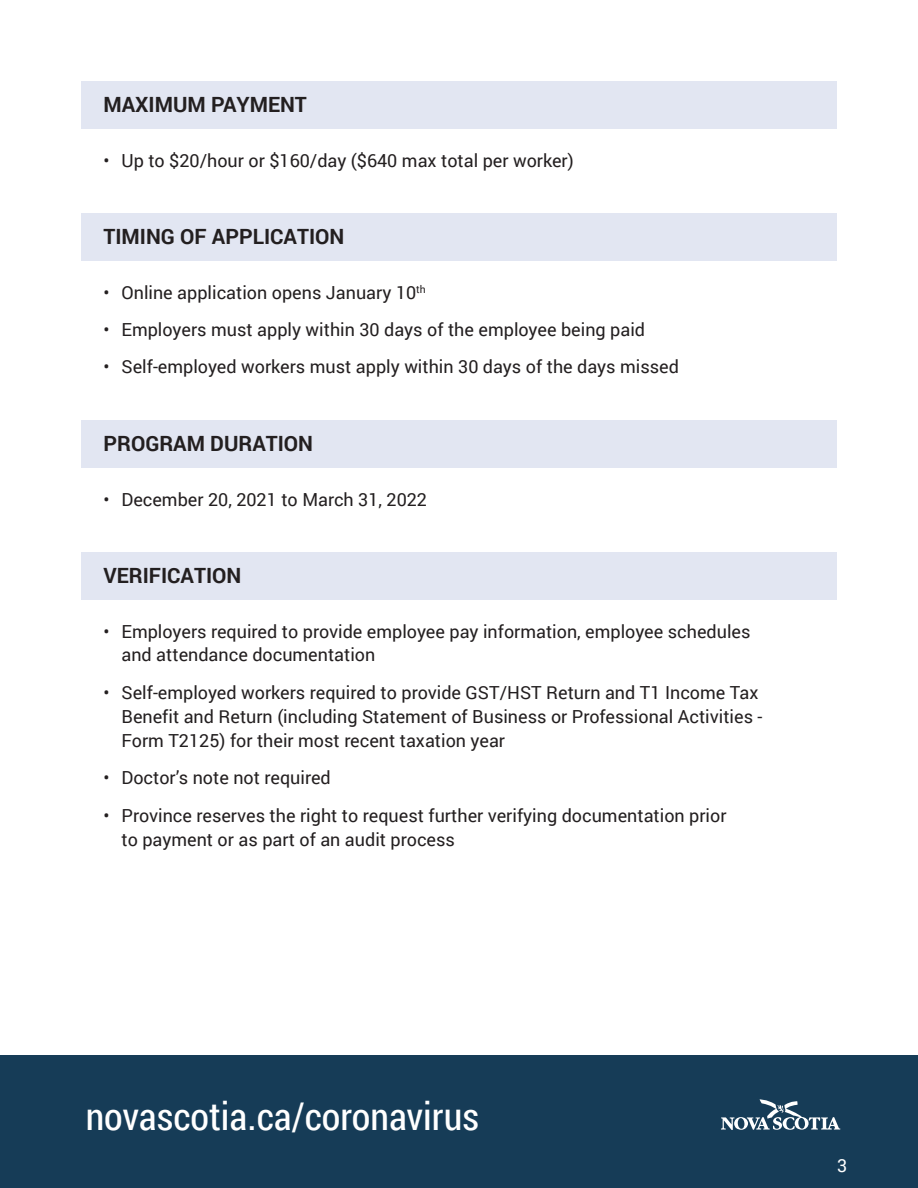
<style>
.page{position:relative;width:918px;height:1188px;background:#fff}
.page>*{position:absolute;margin:0;border:0;box-sizing:border-box;transform-origin:0 0}
.t1{font:38.25px "Roboto Condensed";color:#fff}
.t2{font:700 21px "Roboto";color:#231f20}
.t3{font:18px/24px "Roboto";color:#231f20}
.t4{font:18px "Roboto";color:#fff}
</style>
<div class="page">
<div style="left:0;top:1055px;width:918px;height:133px;background:#163c57"></div>
<svg style="left:721px;top:1099px;width:119px;height:31px"></svg>
<div style="left:81px;top:81px;width:756px;height:47px;background:#e2e6f2"></div>
<div style="left:81px;top:213px;width:756px;height:47px;background:#e2e6f2"></div>
<div style="left:81px;top:420px;width:756px;height:47px;background:#e2e6f2"></div>
<div style="left:81px;top:552px;width:756px;height:47px;background:#e2e6f2"></div>
<p class="t2" style="left:104px;top:90px;width:205px">MAXIMUM PAYMENT</p>
<p class="t3" style="left:104px;top:147px;width:472px">• Up to $20/hour or $160/day ($640 max total per worker)</p>
<p class="t2" style="left:104px;top:222px;width:242px">TIMING OF APPLICATION</p>
<p class="t3" style="left:104px;top:279px;width:324px">• Online application opens January 10<sup>th</sup></p>
<p class="t3" style="left:104px;top:317px;width:543px">• Employers must apply within 30 days of the employee being paid</p>
<p class="t3" style="left:104px;top:354px;width:577px">• Self-employed workers must apply within 30 days of the days missed</p>
<p class="t2" style="left:104px;top:429px;width:211px">PROGRAM DURATION</p>
<p class="t3" style="left:104px;top:486px;width:325px">• December 20, 2021 to March 31, 2022</p>
<p class="t2" style="left:104px;top:561px;width:139px">VERIFICATION</p>
<p class="t3" style="left:122px;top:618px;width:630px;text-indent:-18px">• Employers required to provide employee pay information, employee schedules and attendance documentation</p>
<p class="t3" style="left:122px;top:680px;width:643px;text-indent:-18px">• Self-employed workers required to provide GST/HST Return and T1 Income Tax<br>Benefit and Return (including Statement of Business or Professional Activities -<br>Form T2125) for their most recent taxation year</p>
<p class="t3" style="left:104px;top:765px;width:229px">• Doctor’s note not required</p>
<p class="t3" style="left:122px;top:803px;width:607px;text-indent:-18px">• Province reserves the right to request further verifying documentation prior to payment or as part of an audit process</p>
<h1 class="t1" style="left:86px;top:1090px;width:395px">novascotia.ca/coronavirus</h1>
<p class="t4" style="left:837px;top:1153px;width:12px">3</p>
</div>
